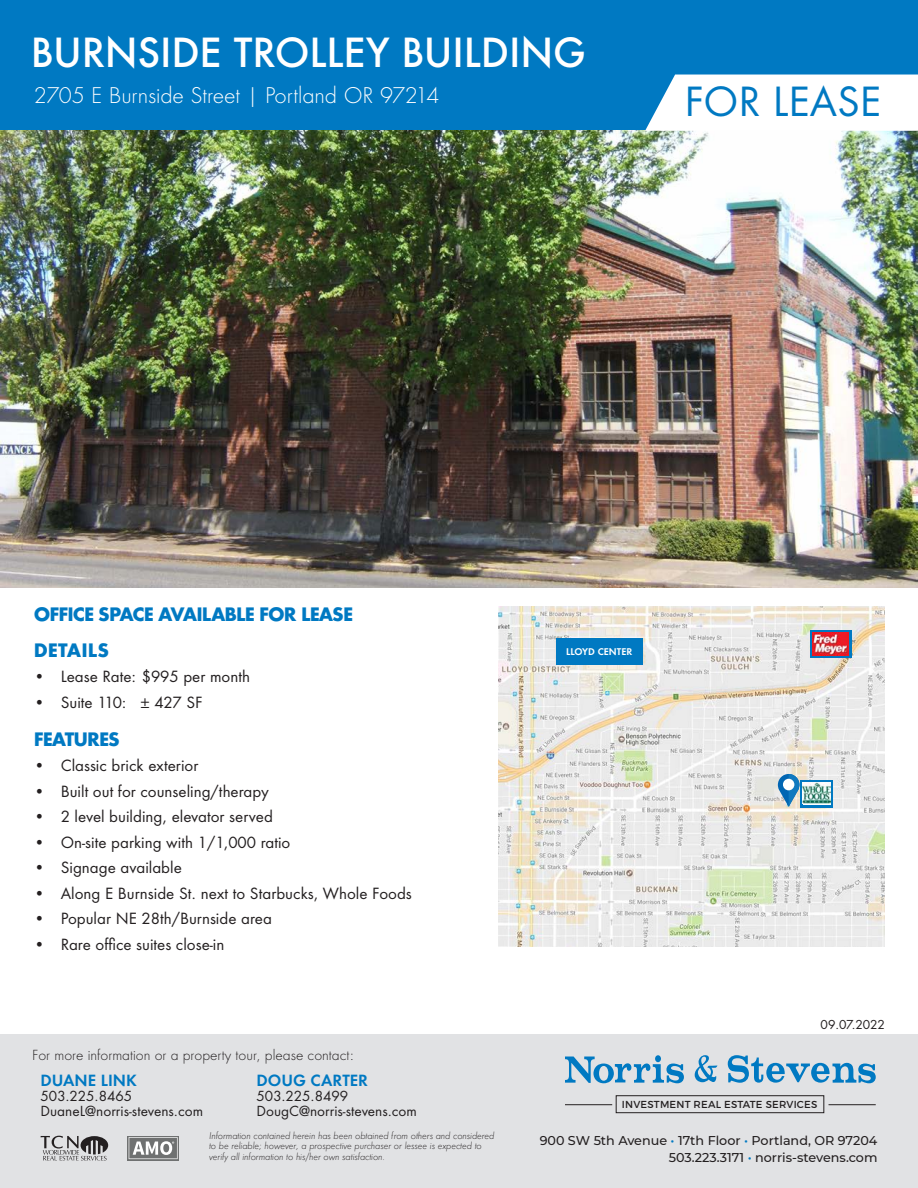
<style>
.page{position:relative;width:918px;height:1188px;background:#fff}
.page>*{position:absolute;margin:0;border:0;box-sizing:border-box;transform-origin:0 0}
.t1{font:39px "Futura ND 5 Medium Plain";letter-spacing:-.005em;color:#fff}
.t2{font:39px "Futura ND 4 Book Plain";color:#0079c2}
.t3{font:21px "Futura ND 3 Light Plain";letter-spacing:-.005em;color:#fff}
.t4{font:18px "Futura ND 7 Bold Plain";letter-spacing:-.05em;color:#0079c2}
.t5{font:18px "Futura ND 7 Bold Plain";color:#0079c2}
.t6{font:15px "Futura ND 4 Book Plain";color:#231f20}
.t7{font:15px "Futura ND 6 Demibold Plain";color:#0079c2}
.t8{font:13.5px/15px "Futura ND 4 Book Plain";color:#231f20}
.t9{font:13.5px "Futura ND 3 Light Plain";color:#231f20}
.t10{font:500 12.75px/16.5px "Montserrat";color:#231f20;text-align:right}
.t11{font:12px "Futura ND 4 Book Plain";color:#231f20}
.t12{font:10.2px "Montserrat";letter-spacing:.02em;color:#231f20}
.t13{font:italic 300 9px/10.5px "Futura ND 3";letter-spacing:-.01em;color:#231f20}
.t14{font:9px "Futura ND 6 Demibold Plain";color:#fff}
.s1{color:#0079c2}
</style>
<div class="page">
<div style="left:0;top:0;width:918px;height:131px;background:#0079c2"></div>
<div style="left:0;top:1035px;width:918px;height:153px;background:#e1e2e4"></div>
<svg style="left:565px;top:1055px;width:119px;height:28px"></svg>
<svg style="left:728px;top:1055px;width:148px;height:28px"></svg>
<svg style="left:695px;top:1055px;width:22px;height:27px"></svg>
<div style="left:616px;top:1096px;width:208px;height:17px;border:1px solid #231f20"></div>
<hr style="left:565px;top:1104px;width:47px;height:1px;background:#231f20">
<hr style="left:829px;top:1104px;width:47px;height:1px;background:#231f20">
<svg style="left:41px;top:1136px;width:67px;height:25px"></svg>
<svg style="left:127px;top:1136px;width:52px;height:25px"></svg>
<svg style="left:129px;top:1137px;width:49px;height:22px"></svg>
<img style="left:0;top:131px;width:918px;height:457px">
<div style="left:645px;top:75px;width:273px;height:56px;background:#fff"></div>
<img style="left:499px;top:607px;width:386px;height:340px">
<svg style="left:778px;top:774px;width:21px;height:32px"></svg>
<div style="left:783px;top:779px;width:11px;height:11px;background:#fff;border-radius:50%"></div>
<svg style="left:801px;top:780px;width:32px;height:27px"></svg>
<img style="left:803px;top:783px;width:28px;height:21px">
<div style="left:556px;top:638px;width:86px;height:27px;background:#0079c2"></div>
<div style="left:810px;top:630px;width:41px;height:28px;background:linear-gradient(to right,#0079c2,#0079c2)"></div>
<img style="left:812px;top:632px;width:37px;height:23px">
<h1 class="t1" style="left:31px;top:27px;width:557px">BURNSIDE TROLLEY BUILDING</h1>
<h2 class="t3" style="left:34px;top:82px;width:407px">2705 E Burnside Street | Portland OR 97214</h2>
<h1 class="t2" style="left:684px;top:76px;width:198px">FOR LEASE</h1>
<p class="t4" style="left:34px;top:602px;width:321px">OFFICE SPACE AVAILABLE FOR LEASE</p>
<p class="t5" style="left:34px;top:638px;width:77px">DETAILS</p>
<p class="t6" style="left:34px;top:667px;width:218px">• Lease Rate: $995 per month</p>
<p class="t6" style="left:34px;top:692px;width:170px">• Suite 110: ± 427 SF</p>
<p class="t4" style="left:34px;top:727px;width:88px">FEATURES</p>
<p class="t6" style="left:34px;top:756px;width:166px">• Classic brick exterior</p>
<p class="t6" style="left:34px;top:781px;width:237px">• Built out for counseling/therapy</p>
<p class="t6" style="left:34px;top:807px;width:241px">• 2 level building, elevator served</p>
<p class="t6" style="left:34px;top:832px;width:258px">• On-site parking with 1/1,000 ratio</p>
<p class="t6" style="left:34px;top:858px;width:150px">• Signage available</p>
<p class="t6" style="left:34px;top:883px;width:380px">• Along E Burnside St. next to Starbucks, Whole Foods</p>
<p class="t6" style="left:34px;top:909px;width:240px">• Popular NE 28th/Burnside area</p>
<p class="t6" style="left:34px;top:934px;width:192px">• Rare office suites close-in</p>
<p class="t14" style="left:566px;top:645px;width:68px">LLOYD CENTER</p>
<p class="t11" style="left:821px;top:1017px;width:66px">09.07.2022</p>
<p class="t9" style="left:32px;top:1047px;width:323px">For more information or a property tour, please contact:</p>
<p class="t7" style="left:40px;top:1070px;width:98px">DUANE LINK</p>
<p class="t8" style="left:40px;top:1088px;width:164px">503.225.8465<br>DuaneL@norris-stevens.com</p>
<p class="t7" style="left:256px;top:1070px;width:113px">DOUG CARTER</p>
<p class="t8" style="left:256px;top:1088px;width:162px">503.225.8499<br>DougC@norris-stevens.com</p>
<p class="t13" style="left:209px;top:1130px;width:287px">Information contained herein has been obtained from others and considered to be reliable; however, a prospective purchaser or lessee is expected to verify all information to his/her own satisfaction.</p>
<p class="t12" style="left:622px;top:1098px;width:197px">INVESTMENT REAL ESTATE SERVICES</p>
<p class="t10" style="left:540px;top:1132px;width:339px">900 SW 5th Avenue <span class="s1">•</span> 17th Floor <span class="s1">•</span> Portland, OR 97204<br>503.223.3171 <span class="s1">•</span> norris-stevens.com</p>
</div>
